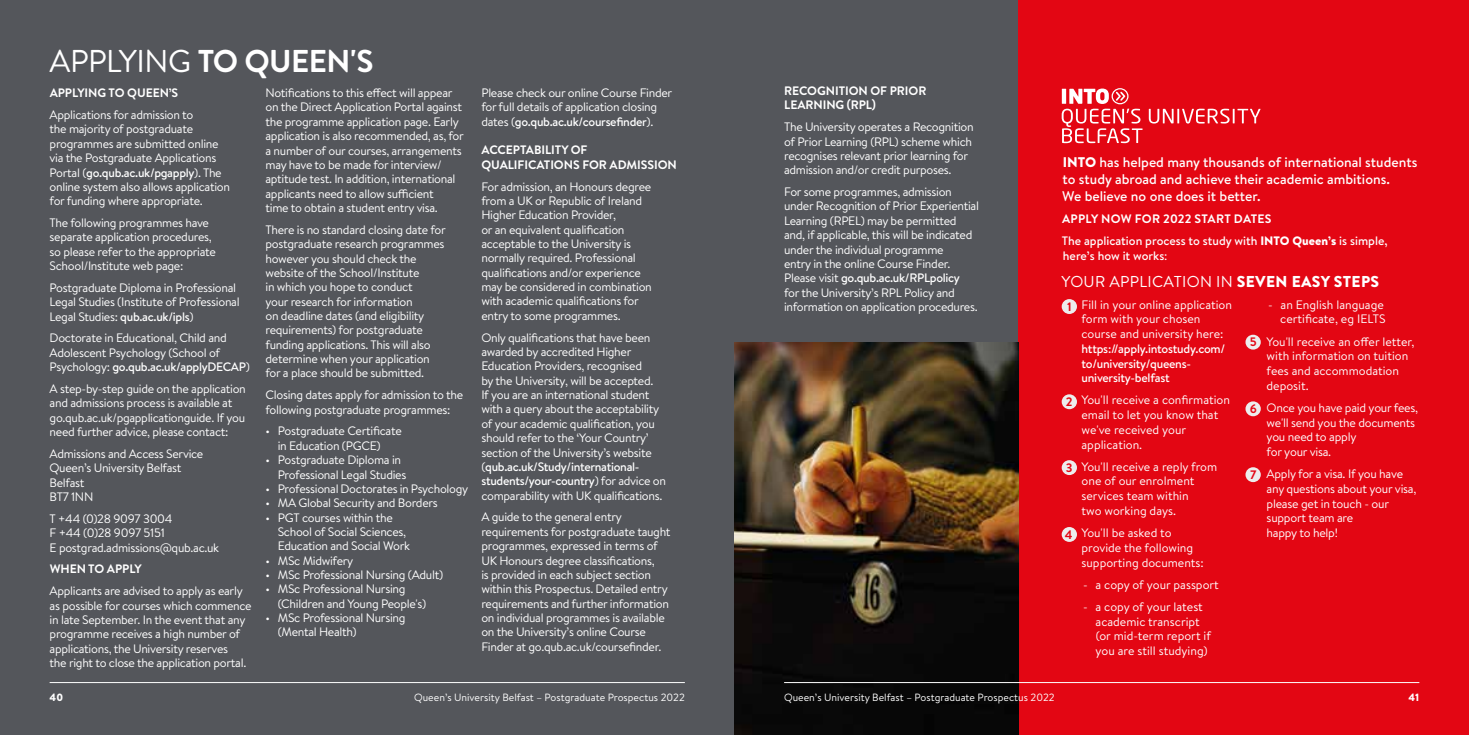
<style>
.page{position:relative;width:1469px;height:735px;background:#fff}
.page>*{position:absolute;margin:0;border:0;box-sizing:border-box;transform-origin:0 0}
.t1{font:700 31.5px "Brandon Text";letter-spacing:-.02em;color:#fff}
.t2{font:15.75px "Brandon Text";letter-spacing:.02em;color:#fff}
.t3{font:500 14px/16.8px "Brandon Text";color:#fff}
.t4{font:12.25px/14.3px "Brandon Text";letter-spacing:-.025em;color:#fff}
.t5{font:12.25px/14.7px "Brandon Text";color:#fff}
.t6{font:700 12.25px/14.3px "Brandon Text";letter-spacing:-.005em;color:#fff}
.t7{font:500 12.25px/22.1px "Brandon Text";color:#fff}
.t8{font:500 12.25px/14.7px "Brandon Text";letter-spacing:-.02em;color:#fff}
.t9{font:700 12.25px "Brandon Text";color:#e30613}
.t10{font:10.5px "Brandon Text";color:#fff}
.t11{font:900 10.5px "Brandon Text";color:#fff}
.s1{font-weight:400}
.s2{font-weight:500}
.s3{font-weight:900}
.s4{font-weight:700}
</style>
<div class="page">
<div style="left:0;top:0;width:1018px;height:734px;background:#54565b"></div>
<div style="left:1018px;top:0;width:450px;height:734px;background:#e30613"></div>
<img style="left:734px;top:342px;width:284px;height:392px">
<hr style="left:784px;top:682px;width:635px;height:1px;background:#fff">
<hr style="left:50px;top:682px;width:635px;height:1px;background:#fff">
<div style="left:1061px;top:460px;width:16px;height:15px;background:#ededed;border-radius:50%"></div>
<div style="left:1061px;top:526px;width:16px;height:15px;background:#ededed;border-radius:50%"></div>
<div style="left:1061px;top:394px;width:16px;height:15px;background:#ededed;border-radius:50%"></div>
<svg style="left:1148px;top:109px;width:112px;height:14px"></svg>
<svg style="left:1061px;top:88px;width:81px;height:55px"></svg>
<div style="left:1245px;top:467px;width:15px;height:15px;background:#ededed;border-radius:50%"></div>
<div style="left:1245px;top:401px;width:15px;height:15px;background:#ededed;border-radius:50%"></div>
<div style="left:1245px;top:334px;width:15px;height:15px;background:#ededed;border-radius:50%"></div>
<div style="left:1061px;top:299px;width:16px;height:15px;background:#ededed;border-radius:50%"></div>
<h1 class="t1" style="left:50px;top:39px;width:325px"><span class="s1">APPLYING</span> TO QUEEN'S</h1>
<p class="t6" style="left:50px;top:85px;width:130px">APPLYING TO QUEEN’S</p>
<p class="t4" style="left:50px;top:107px;width:182px">Applications for admission to<br>the majority of postgraduate programmes are submitted online via the Postgraduate Applications Portal (<span class="s2">go.qub.ac.uk/pgapply</span>). The online system also allows application for funding where appropriate.</p>
<p class="t4" style="left:50px;top:215px;width:168px">The following programmes have separate application procedures, so please refer to the appropriate<br>School/Institute web page:</p>
<p class="t4" style="left:50px;top:280px;width:192px">Postgraduate Diploma in Professional<br>Legal Studies (Institute of Professional<br>Legal Studies: <span class="s2">qub.ac.uk/ipls</span>)</p>
<p class="t4" style="left:50px;top:330px;width:202px">Doctorate in Educational, Child and<br>Adolescent Psychology (School of<br>Psychology: <span class="s2">go.qub.ac.uk/applyDECAP</span>)</p>
<p class="t4" style="left:50px;top:381px;width:198px">A step-by-step guide on the application and admissions process is available at go.qub.ac.uk/pgapplicationguide. If you need further advice, please contact:</p>
<p class="t4" style="left:50px;top:446px;width:155px">Admissions and Access Service<br>Queen’s University Belfast<br>Belfast<br>BT7 1NN</p>
<p class="t4" style="left:50px;top:510px;width:171px">T +44 (0)28 9097 3004<br>F +44 (0)28 9097 5151<br>E postgrad.admissions@qub.ac.uk</p>
<p class="t6" style="left:50px;top:561px;width:94px">WHEN TO APPLY</p>
<p class="t4" style="left:50px;top:583px;width:203px">Applicants are advised to apply as early as possible for courses which commence in late September. In the event that any programme receives a high number of applications, the University reserves<br>the right to close the application portal.</p>
<p class="t4" style="left:265px;top:85px;width:200px">Notifications to this effect will appear on the Direct Application Portal against the programme application page. Early application is also recommended, as, for a number of our courses, arrangements may have to be made for interview/ aptitude test. In addition, international applicants need to allow sufficient<br>time to obtain a student entry visa.</p>
<p class="t4" style="left:265px;top:222px;width:182px">There is no standard closing date for postgraduate research programmes however you should check the website of the School/Institute<br>in which you hope to conduct<br>your research for information<br>on deadline dates (and eligibility requirements) for postgraduate funding applications. This will also determine when your application for a place should be submitted.</p>
<p class="t4" style="left:265px;top:387px;width:199px">Closing dates apply for admission to the following postgraduate programmes:</p>
<p class="t4" style="left:278px;top:423px;width:126px;text-indent:-12px">• Postgraduate Certificate in Education (PGCE)</p>
<p class="t4" style="left:278px;top:452px;width:130px;text-indent:-12px">• Postgraduate Diploma in<br>Professional Legal Studies</p>
<p class="t4" style="left:265px;top:480px;width:204px">• Professional Doctorates in Psychology</p>
<p class="t4" style="left:265px;top:495px;width:174px">• MA Global Security and Borders</p>
<p class="t4" style="left:278px;top:509px;width:134px;text-indent:-12px">• PGT courses within the<br>School of Social Sciences,<br>Education and Social Work</p>
<p class="t4" style="left:265px;top:552px;width:89px">• MSc Midwifery</p>
<p class="t4" style="left:265px;top:567px;width:179px">• MSc Professional Nursing (Adult)</p>
<p class="t4" style="left:278px;top:581px;width:150px;text-indent:-12px">• MSc Professional Nursing (Children and Young People's)</p>
<p class="t4" style="left:278px;top:610px;width:129px;text-indent:-12px">• MSc Professional Nursing (Mental Health)</p>
<p class="t4" style="left:481px;top:85px;width:192px">Please check our online Course Finder for full details of application closing dates (<span class="s2">go.qub.ac.uk/coursefinder</span>).</p>
<p class="t6" style="left:481px;top:143px;width:197px">ACCEPTABILITY OF<br>QUALIFICATIONS FOR ADMISSION</p>
<p class="t4" style="left:481px;top:179px;width:172px">For admission, an Honours degree from a UK or Republic of Ireland<br>Higher Education Provider,<br>or an equivalent qualification acceptable to the University is normally required. Professional qualifications and/or experience may be considered in combination with academic qualifications for entry to some programmes.</p>
<p class="t4" style="left:481px;top:329px;width:186px">Only qualifications that have been awarded by accredited Higher Education Providers, recognised<br>by the University, will be accepted.<br>If you are an international student with a query about the acceptability of your academic qualification, you should refer to the ‘Your Country’ section of the University’s website (<span class="s2">qub.ac.uk/Study/international&shy;students/your-country</span>) for advice on comparability with UK qualifications.</p>
<p class="t4" style="left:481px;top:509px;width:191px">A guide to the general entry requirements for postgraduate taught programmes, expressed in terms of UK Honours degree classifications,<br>is provided in each subject section within this Prospectus. Detailed entry requirements and further information on individual programmes is available on the University’s online Course Finder at go.qub.ac.uk/coursefinder.</p>
<p class="t6" style="left:784px;top:83px;width:144px">RECOGNITION OF PRIOR<br>LEARNING (RPL)</p>
<p class="t4" style="left:784px;top:119px;width:191px">The University operates a Recognition of Prior Learning (RPL) scheme which recognises relevant prior learning for admission and/or credit purposes.</p>
<p class="t4" style="left:784px;top:184px;width:196px">For some programmes, admission under Recognition of Prior Experiential Learning (RPEL) may be permitted and, if applicable, this will be indicated under the individual programme<br>entry in the online Course Finder.<br>Please visit <span class="s2">go.qub.ac.uk/RPLpolicy<br></span>for the University’s RPL Policy and information on application procedures.</p>
<p class="t3" style="left:1062px;top:154px;width:356px"><span class="s3">INTO</span> has helped many thousands of international students to study abroad and achieve their academic ambitions.<br>We believe no one does it better.</p>
<p class="t7" style="left:1061px;top:208px;width:327px"><span class="s4">APPLY NOW FOR 2022 START DATES<br></span>The application process to study with <span class="s3">INTO Queen’s</span> is simple,</p>
<p class="t7" style="left:1062px;top:244px;width:106px">here’s how it works<span class="s1">:</span></p>
<p class="t2" style="left:1061px;top:270px;width:319px">YOUR APPLICATION IN <span class="s3">SEVEN EASY STEPS</span></p>
<p class="t5" style="left:1081px;top:296px;width:152px">Fill in your online application form with your chosen course and university here:</p>
<p class="t8" style="left:1081px;top:341px;width:145px">https://apply.intostudy.com/ to/university/queens&shy;university-belfast</p>
<p class="t5" style="left:1081px;top:392px;width:150px">You'll receive a confirmation email to let you know that we've received your application.</p>
<p class="t5" style="left:1081px;top:458px;width:137px">You'll receive a reply from one of our enrolment services team within<br>two working days.</p>
<p class="t5" style="left:1081px;top:524px;width:124px">You'll be asked to provide the following supporting documents:</p>
<p class="t5" style="left:1083px;top:576px;width:137px">- a copy of your passport</p>
<p class="t5" style="left:1095px;top:598px;width:117px;text-indent:-12px">- a copy of your latest academic transcript (or mid-term report if you are still studying)</p>
<p class="t5" style="left:1268px;top:296px;width:119px;text-align:right">- an English language certificate, eg IELTS</p>
<p class="t5" style="left:1266px;top:333px;width:149px">You'll receive an offer letter, with information on tuition fees and accommodation deposit.</p>
<p class="t4" style="left:1266px;top:399px;width:153px">Once you have paid your fees, we'll send you the documents you need to apply<br>for your visa.</p>
<p class="t4" style="left:1266px;top:466px;width:151px">Apply for a visa. If you have any questions about your visa, please get in touch - our support team are<br>happy to help!</p>
<p class="t9" style="left:1067px;top:298px;width:6px">1</p>
<p class="t9" style="left:1249px;top:333px;width:8px">5</p>
<p class="t9" style="left:1066px;top:393px;width:8px">2</p>
<p class="t9" style="left:1249px;top:400px;width:9px">6</p>
<p class="t9" style="left:1065px;top:459px;width:8px">3</p>
<p class="t9" style="left:1250px;top:466px;width:8px">7</p>
<p class="t9" style="left:1064px;top:525px;width:9px">4</p>
<p class="t11" style="left:50px;top:689px;width:15px">40</p>
<p class="t10" style="left:414px;top:689px;width:272px">Queen’s University Belfast – Postgraduate Prospectus 2022</p>
<p class="t10" style="left:784px;top:689px;width:272px">Queen’s University Belfast – Postgraduate Prospectus 2022</p>
<p class="t11" style="left:1408px;top:689px;width:12px">41</p>
</div>
